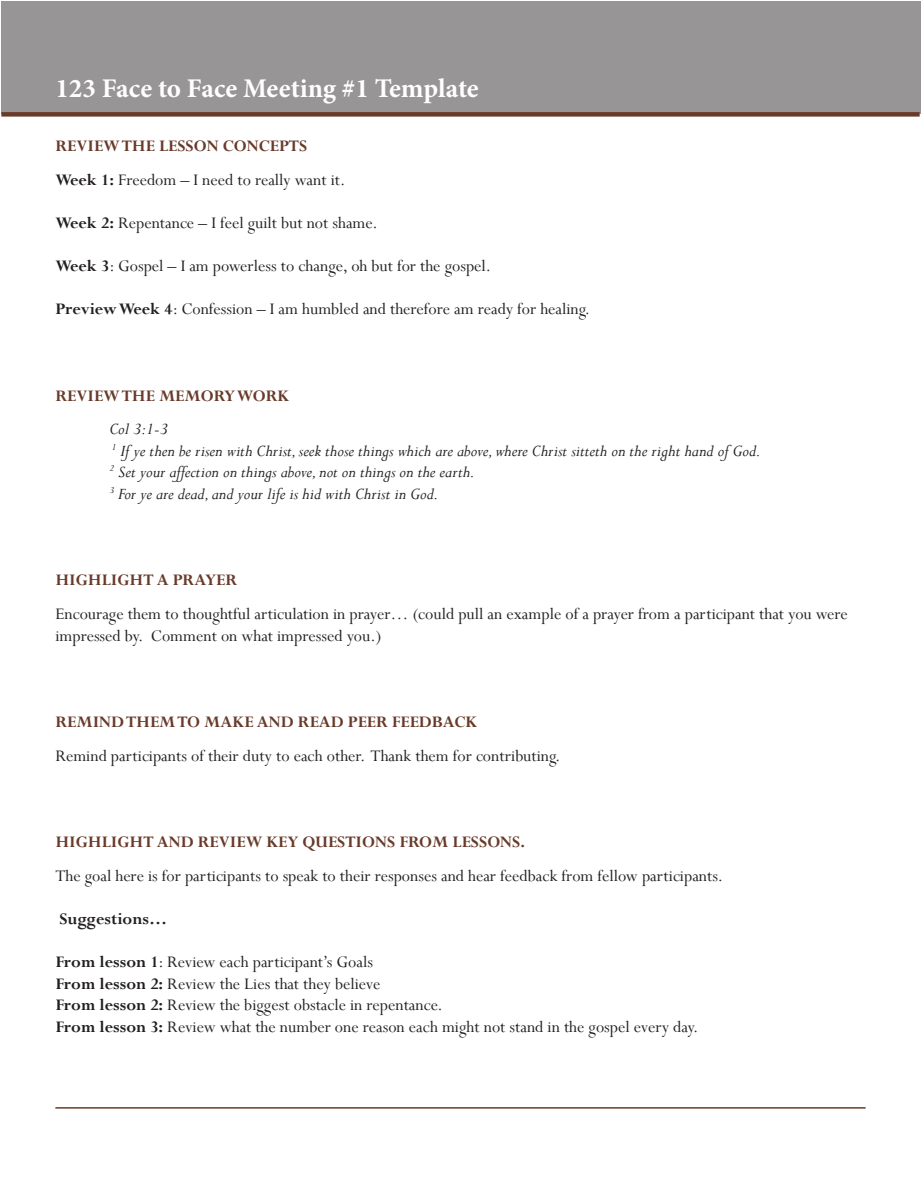
<style>
.page{position:relative;width:921px;height:1191px;background:#fff}
.page>*{position:absolute;margin:0;border:0;box-sizing:border-box;transform-origin:0 0}
.t1{font:700 27px "Minion Pro";letter-spacing:-.005em;color:#fff}
.Main_Body{font:18px/21.6px "Perpetua";color:#231f20}
.Scripture{font:italic 18px "Perpetua";color:#231f20}
.Headers__I__II__III{font:700 18px "Perpetua";color:#683a2a}
.Sub_Headers__A__B__C{font:700 18px "Perpetua";color:#231f20}
.s1{font-weight:700}
</style>
<div class="page">
<div style="left:1px;top:1px;width:919px;height:113px;background:#989596"></div>
<hr style="left:55px;top:1107px;width:810px;height:1px;background:#683a2a">
<div style="left:1px;top:112px;width:918px;height:5px;background:#683a2a"></div>
<h1 class="t1" style="left:55px;top:69px;width:425px">123 Face to Face Meeting #1 Template</h1>
<p class="Headers__I__II__III" style="left:55px;top:134px;width:253px">REVIEW THE LESSON CONCEPTS</p>
<p class="Main_Body" style="left:55px;top:168px;width:291px"><span class="s1">Week 1:</span> Freedom – I need to really want it.</p>
<p class="Main_Body" style="left:55px;top:211px;width:324px"><span class="s1">Week 2:</span> Repentance – I feel guilt but not shame.</p>
<p class="Main_Body" style="left:55px;top:255px;width:437px"><span class="s1">Week 3</span>: Gospel – I am powerless to change, oh but for the gospel.</p>
<p class="Main_Body" style="left:55px;top:298px;width:536px"><span class="s1">Preview Week 4</span>: Confession – I am humbled and therefore am ready for healing.</p>
<p class="Headers__I__II__III" style="left:55px;top:384px;width:235px">REVIEW THE MEMORY WORK</p>
<p class="Scripture" style="left:109px;top:418px;width:60px">Col 3:1-3</p>
<p class="Scripture" style="left:112px;top:439px;width:650px"><sup>1</sup> If ye then be risen with Christ, seek those things which are above, where Christ sitteth on the right hand of God.</p>
<p class="Scripture" style="left:109px;top:461px;width:367px"><sup>2</sup> Set your affection on things above, not on things on the earth.</p>
<p class="Scripture" style="left:109px;top:482px;width:330px"><sup>3</sup> For ye are dead, and your life is hid with Christ in God.</p>
<p class="Headers__I__II__III" style="left:55px;top:569px;width:183px">HIGHLIGHT A PRAYER</p>
<p class="Main_Body" style="left:55px;top:603px;width:794px">Encourage them to thoughtful articulation in prayer… (could pull an example of a prayer from a participant that you were impressed by. Comment on what impressed you.)</p>
<p class="Headers__I__II__III" style="left:55px;top:710px;width:423px">REMIND THEM TO MAKE AND READ PEER FEEDBACK</p>
<p class="Main_Body" style="left:55px;top:744px;width:506px">Remind participants of their duty to each other. Thank them for contributing.</p>
<p class="Headers__I__II__III" style="left:55px;top:830px;width:471px">HIGHLIGHT AND REVIEW KEY QUESTIONS FROM LESSONS.</p>
<p class="Main_Body" style="left:55px;top:864px;width:669px">The goal here is for participants to speak to their responses and hear feedback from fellow participants.</p>
<p class="Sub_Headers__A__B__C" style="left:59px;top:907px;width:109px">Suggestions…</p>
<p class="Main_Body" style="left:55px;top:951px;width:319px"><span class="s1">From lesson 1</span>: Review each participant’s Goals</p>
<p class="Main_Body" style="left:55px;top:972px;width:326px"><span class="s1">From lesson 2:</span> Review the Lies that they believe</p>
<p class="Main_Body" style="left:55px;top:994px;width:389px"><span class="s1">From lesson 2:</span> Review the biggest obstacle in repentance.</p>
<p class="Main_Body" style="left:55px;top:1015px;width:644px"><span class="s1">From lesson 3:</span> Review what the number one reason each might not stand in the gospel every day.</p>
</div>
